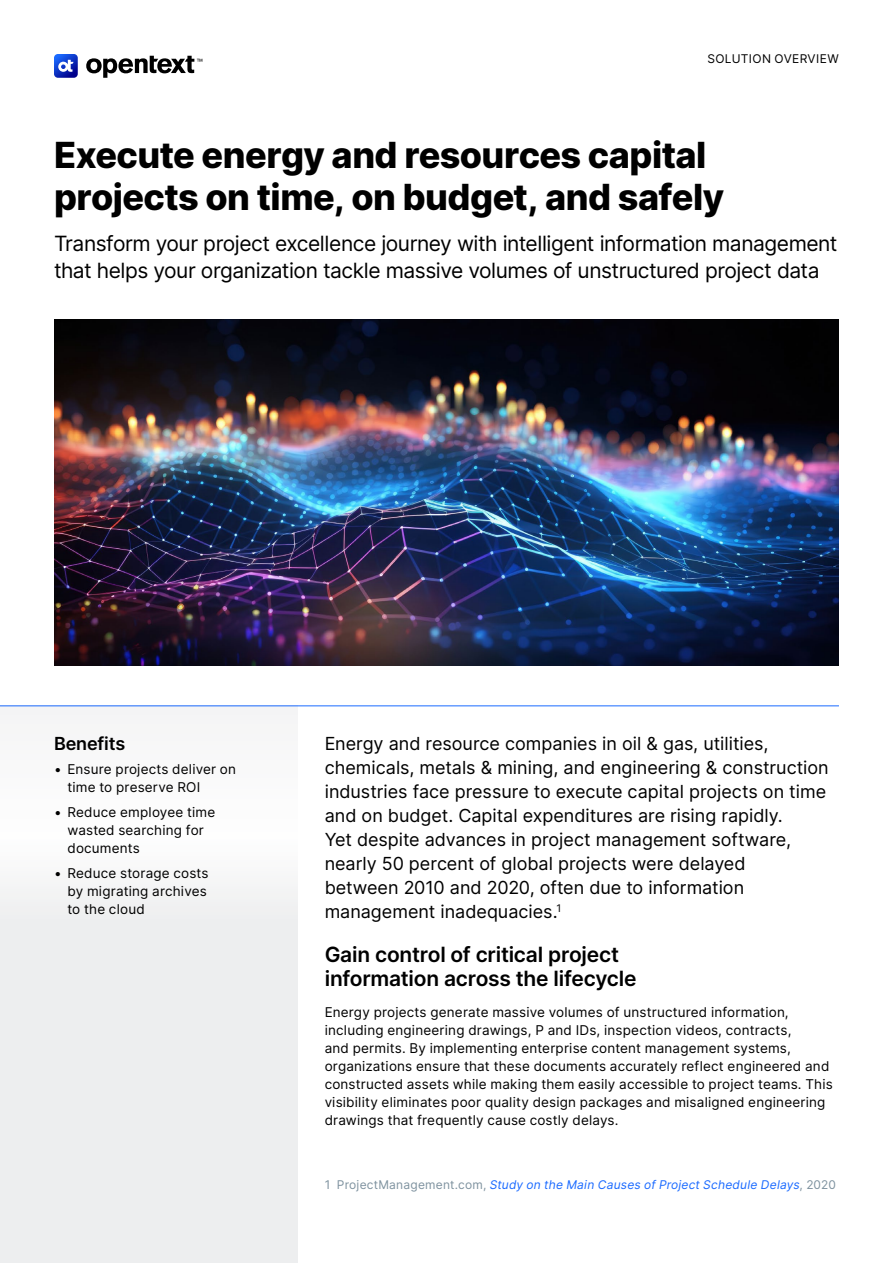
<style>
.page{position:relative;width:893px;height:1263px;background:#fff}
.page>*{position:absolute;margin:0;border:0;box-sizing:border-box;transform-origin:0 0}
.H1_Title{font:800 36px/42px "Inter";letter-spacing:-.015em;color:#000}
.Subhead{font:21px/27px "Inter";letter-spacing:-.02em;color:#000}
.H2_Heading{font:600 21px/24px "Inter";letter-spacing:-.01em;color:#000}
.Intro{font:18px/24px "Inter";color:#000}
.H3_Heading{font:600 18px "Inter";letter-spacing:-.01em;color:#000}
.Body{font:13.5px/18px "Inter";letter-spacing:.015em;color:#000}
.Footnote{font:italic 12px "Inter";letter-spacing:.015em;color:#1a6aff}
.t1{font:12px "Inter";letter-spacing:.03em;color:#000}
.s1{font-style:normal;color:#7e929f}
</style>
<div class="page">
<svg style="left:86px;top:56px;width:116px;height:22px"></svg>
<svg style="left:54px;top:54px;width:24px;height:24px"></svg>
<svg style="left:0;top:706px;width:298px;height:557px"></svg>
<hr style="left:0;top:705px;width:839px;height:1px;background:#1a6aff">
<img style="left:54px;top:319px;width:785px;height:346px">
<p class="t1" style="left:707px;top:50px;width:133px">SOLUTION OVERVIEW</p>
<h1 class="H1_Title" style="left:54px;top:133px;width:672px">Execute energy and resources capital projects on time, on budget, and safely</h1>
<p class="Subhead" style="left:54px;top:229px;width:785px">Transform your project excellence journey with intelligent information management that helps your organization tackle massive volumes of unstructured project data</p>
<h3 class="H3_Heading" style="left:54px;top:730px;width:73px">Benefits</h3>
<p class="Body" style="left:68px;top:760px;width:170px;text-indent:-14px">• Ensure projects deliver on time to preserve ROI</p>
<p class="Body" style="left:68px;top:803px;width:149px;text-indent:-14px">• Reduce employee time wasted searching for documents</p>
<p class="Body" style="left:68px;top:863px;width:143px;text-indent:-14px">• Reduce storage costs by migrating archives to the cloud</p>
<p class="Intro" style="left:325px;top:730px;width:506px">Energy and resource companies in oil &amp; gas, utilities, chemicals, metals &amp; mining, and engineering &amp; construction industries face pressure to execute capital projects on time and on budget. Capital expenditures are rising rapidly.<br>Yet despite advances in project management software, nearly 50 percent of global projects were delayed<br>between 2010 and 2020, often due to information management inadequacies.<sup>1</sup></p>
<h2 class="H2_Heading" style="left:325px;top:941px;width:313px">Gain control of critical project information across the lifecycle</h2>
<p class="Body" style="left:325px;top:1003px;width:510px">Energy projects generate massive volumes of unstructured information, including engineering drawings, P and IDs, inspection videos, contracts,<br>and permits. By implementing enterprise content management systems, organizations ensure that these documents accurately reflect engineered and constructed assets while making them easily accessible to project teams. This visibility eliminates poor quality design packages and misaligned engineering drawings that frequently cause costly delays.</p>
<p class="Footnote" style="left:325px;top:1176px;width:513px"><span class="s1">1 ProjectManagement.com,</span> Study on the Main Causes of Project Schedule Delays<span class="s1">, 2020</span></p>
</div>
